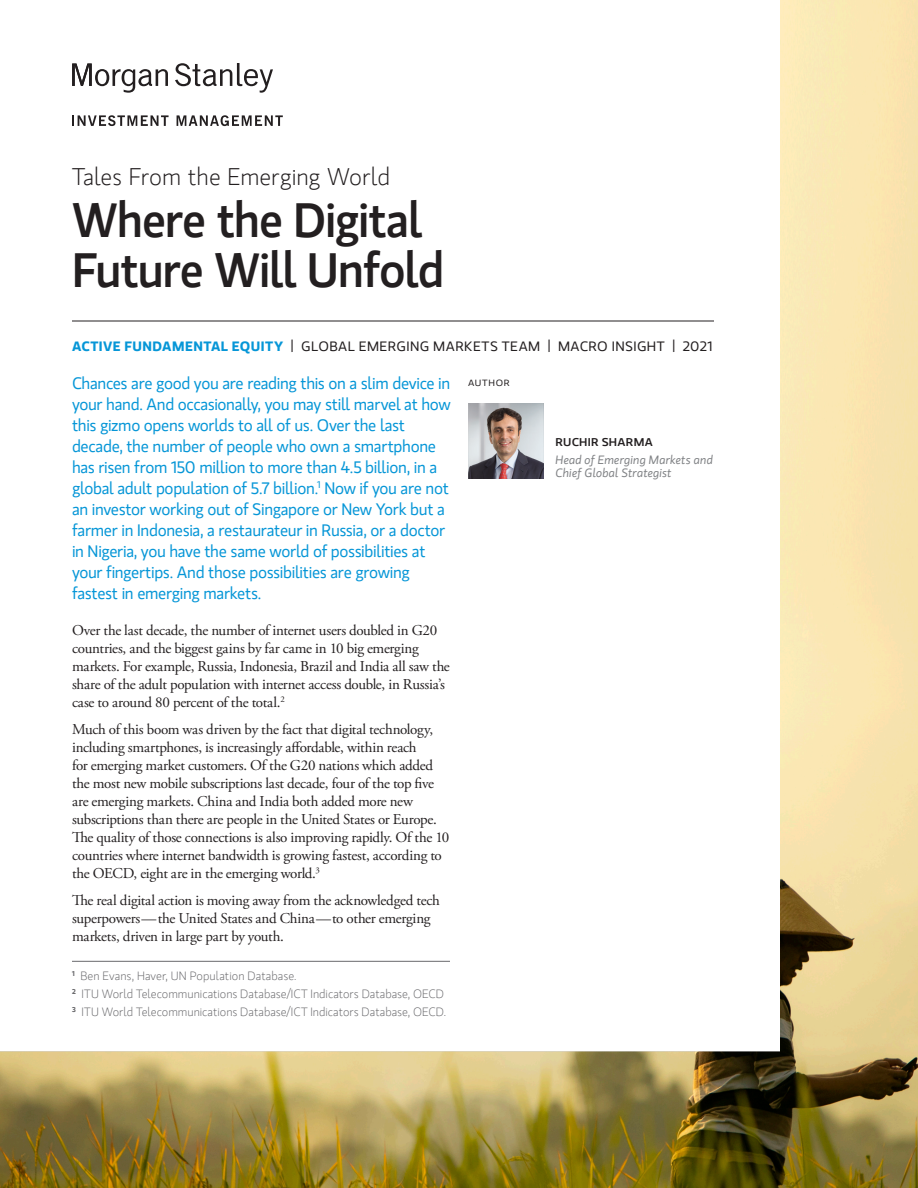
<style>
.page{position:relative;width:918px;height:1188px;background:#fff}
.page>*{position:absolute;margin:0;border:0;box-sizing:border-box;transform-origin:0 0}
.Subtitle__16{font:500 48px/49.5px "MS Gloriola II Std";letter-spacing:-.025em;color:#231f20}
.Subtitle__16-2{font:300 24px "MS Gloriola II Std";color:#231f20}
.Intro_G_12{font:16.5px/21px "MS Gloriola II Std";letter-spacing:-.02em;color:#0696d7}
.Body{font:15px/18px "Adobe Garamond Pro";letter-spacing:-.015em;color:#231f20}
.Header_Business_Capa{font:13.5px "MS Gloriola II Std";letter-spacing:.03em;color:#231f20;scale:1.05 1}
.Footnote{font:300 12px "MS Gloriola II Std";color:#69696c}
.Author_Title{font:italic 12px/13.5px "MS Gloriola II Std";letter-spacing:.005em;color:#808285}
.Footnote_1st{font:300 12px "MS Gloriola II Std";letter-spacing:.005em;color:#69696c}
.Author_Name{font:500 11.25px "MS Gloriola II Std";letter-spacing:.02em;color:#231f20;scale:1.1 1}
.Page_Header{font:9px "MS Gloriola II Std";letter-spacing:.07em;color:#231f20;scale:1.1 1}
.s1{font-weight:700;color:#0696d7}
</style>
<div class="page">
<img style="left:0;top:0;width:918px;height:1188px">
<hr style="left:72px;top:961px;width:378px;height:1px;background:#69696c">
<p class="Subtitle__16-2" style="left:72px;top:160px;width:320px">Tales From the Emerging World</p>
<p class="Subtitle__16" style="left:72px;top:194px;width:374px">Where the Digital<br>Future Will Unfold</p>
<p class="Header_Business_Capa" style="left:72px;top:337px;width:612px"><span class="s1">ACTIVE FUNDAMENTAL EQUITY</span> | GLOBAL EMERGING MARKETS TEAM | MACRO INSIGHT | 2021</p>
<p class="Intro_G_12" style="left:72px;top:372px;width:380px">Chances are good you are reading this on a slim device in your hand. And occasionally, you may still marvel at how this gizmo opens worlds to all of us. Over the last decade, the number of people who own a smartphone has risen from 150 million to more than 4.5 billion, in a global adult population of 5.7 billion.<sup>1</sup> Now if you are not an investor working out of Singapore or New York but a farmer in Indonesia, a restaurateur in Russia, or a doctor in Nigeria, you have the same world of possibilities at your fingertips. And those possibilities are growing fastest in emerging markets.</p>
<p class="Body" style="left:72px;top:622px;width:379px">Over the last decade, the number of internet users doubled in G20 countries, and the biggest gains by far came in 10 big emerging markets. For example, Russia, Indonesia, Brazil and India all saw the share of the adult population with internet access double, in Russia’s case to around 80 percent of the total.<sup>2</sup></p>
<p class="Body" style="left:72px;top:721px;width:379px">Much of this boom was driven by the fact that digital technology, including smartphones, is increasingly affordable, within reach<br>for emerging market customers. Of the G20 nations which added the most new mobile subscriptions last decade, four of the top five are emerging markets. China and India both added more new subscriptions than there are people in the United States or Europe.<br>The quality of those connections is also improving rapidly. Of the 10 countries where internet bandwidth is growing fastest, according to the OECD, eight are in the emerging world.<sup>3</sup></p>
<p class="Body" style="left:72px;top:892px;width:369px">The real digital action is moving away from the acknowledged tech superpowers— the United States and China— to other emerging markets, driven in large part by youth.</p>
<p class="Page_Header" style="left:468px;top:377px;width:39px">AUTHOR</p>
<p class="Author_Name" style="left:556px;top:434px;width:90px">RUCHIR SHARMA</p>
<p class="Author_Title" style="left:556px;top:452px;width:159px">Head of Emerging Markets and<br>Chief Global Strategist</p>
<p class="Footnote_1st" style="left:72px;top:967px;width:226px"><sup>1</sup> Ben Evans, Haver, UN Population Database.</p>
<p class="Footnote" style="left:72px;top:985px;width:374px"><sup>2</sup> ITU World Telecommunications Database/ICT Indicators Database, OECD</p>
<p class="Footnote" style="left:72px;top:1003px;width:376px"><sup>3</sup> ITU World Telecommunications Database/ICT Indicators Database, OECD.</p>
</div>
